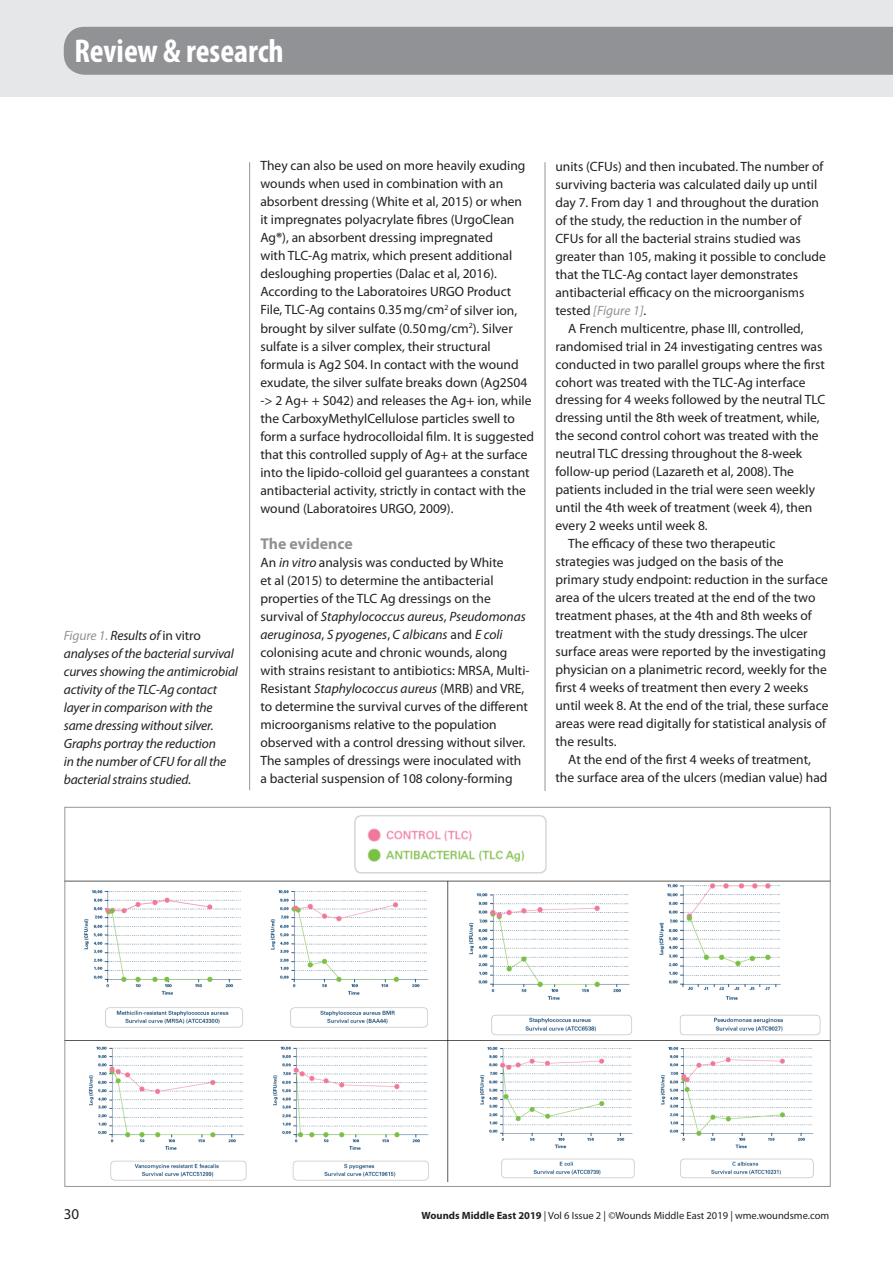
<style>
.page{position:relative;width:893px;height:1263px;background:#fff}
.page>*{position:absolute;margin:0;border:0;box-sizing:border-box;transform-origin:0 0}
.t1{font:700 condensed 33.15px "Myriad Pro";color:#fff}
.t2{font:700 15.75px "Myriad Pro";color:#919295}
.t3{font:15px "Myriad Pro";color:#231f20}
.t4{font:13.5px/18px "Myriad Pro";color:#231f20}
.t5{font:italic 13.5px/18px "Myriad Pro";letter-spacing:-.01em;color:#231f20}
.t6{font:italic 13.5px "Myriad Pro";color:#919295}
.t7{font:10.5px "Myriad Pro";color:#231f20}
.s1{color:#919295}
.s2{font-style:normal}
.s3{font-weight:700}
.s4{font-style:italic}
.s5{font-style:normal;color:#231f20}
</style>
<div class="page">
<hr style="left:545px;top:162px;width:1px;height:629px;background:#939598">
<hr style="left:249px;top:162px;width:1px;height:628px;background:#939598">
<div style="left:0;top:0;width:893px;height:97px;background:#e6e7e9"></div>
<div style="left:64px;top:27px;width:829px;height:48px;background:#919295"></div>
<div style="left:74px;top:37px;width:450px;height:31px;background:#919295"></div>
<img style="left:67px;top:815px;width:761px;height:366px">
<h1 class="t1" style="left:74px;top:30px;width:211px">Review &amp; research</h1>
<h1 class="t1" style="left:74px;top:35px;width:287px">Products and Technology</h1>
<p class="t5" style="left:64px;top:627px;width:176px"><span class="s1">Figure 1.</span> Results of <span class="s2">in vitro </span>analyses of the bacterial survival curves showing the antimicrobial activity of the TLC-Ag contact layer in comparison with the same dressing without silver.<br>Graphs portray the reduction<br>in the number of CFU for all the bacterial strains studied.</p>
<p class="t4" style="left:260px;top:157px;width:275px">They can also be used on more heavily exuding wounds when used in combination with an absorbent dressing (White et al, 2015) or when<br>it impregnates polyacrylate fibres (UrgoClean Ag<span class="s3">®</span>), an absorbent dressing impregnated<br>with TLC-Ag matrix, which present additional desloughing properties (Dalac et al, 2016).<br>According to the Laboratoires URGO Product File, TLC-Ag contains 0.35mg/cm<sup>2</sup> of silver ion, brought by silver sulfate (0.50mg/cm<sup>2</sup>). Silver sulfate is a silver complex, their structural formula is Ag2 S04. In contact with the wound exudate, the silver sulfate breaks down (Ag2S04 -&gt; 2 Ag+ + S042) and releases the Ag+ ion, while the CarboxyMethylCellulose particles swell to form a surface hydrocolloidal film. It is suggested that this controlled supply of Ag+ at the surface into the lipido-colloid gel guarantees a constant antibacterial activity, strictly in contact with the wound (Laboratoires URGO, 2009).</p>
<p class="t2" style="left:260px;top:533px;width:94px">The evidence</p>
<p class="t4" style="left:260px;top:553px;width:271px">An <span class="s4">in vitro</span> analysis was conducted by White<br>et al (2015) to determine the antibacterial properties of the TLC Ag dressings on the survival of <span class="s4">Staphylococcus aureus</span>, <span class="s4">Pseudomonas aeruginosa</span>, <span class="s4">S pyogenes</span>, <span class="s4">C albicans</span> and <span class="s4">E coli </span>colonising acute and chronic wounds, along with strains resistant to antibiotics: MRSA, Multi-Resistant <span class="s4">Staphylococcus aureus</span> (MRB) and VRE, to determine the survival curves of the different microorganisms relative to the population observed with a control dressing without silver.<br>The samples of dressings were inoculated with a bacterial suspension of 108 colony-forming</p>
<p class="t4" style="left:555px;top:157px;width:270px">units (CFUs) and then incubated. The number of</p>
<p class="t4" style="left:555px;top:175px;width:263px">surviving bacteria was calculated daily up until</p>
<p class="t4" style="left:555px;top:193px;width:265px">day 7. From day 1 and throughout the duration</p>
<p class="t4" style="left:555px;top:211px;width:247px">of the study, the reduction in the number of</p>
<p class="t4" style="left:555px;top:229px;width:247px">CFUs for all the bacterial strains studied was</p>
<p class="t4" style="left:555px;top:247px;width:272px">greater than 105, making it possible to conclude</p>
<p class="t4" style="left:555px;top:265px;width:244px">that the TLC-Ag contact layer demonstrates</p>
<p class="t4" style="left:555px;top:283px;width:251px">antibacterial efficacy on the microorganisms</p>
<p class="t6" style="left:555px;top:302px;width:92px"><span class="s5">tested</span> [Figure 1]<span class="s5">.</span></p>
<p class="t4" style="left:568px;top:319px;width:237px">A French multicentre, phase III, controlled,</p>
<p class="t4" style="left:555px;top:337px;width:268px">randomised trial in 24 investigating centres was</p>
<p class="t4" style="left:555px;top:355px;width:271px">conducted in two parallel groups where the first</p>
<p class="t4" style="left:555px;top:373px;width:252px">cohort was treated with the TLC-Ag interface</p>
<p class="t4" style="left:555px;top:391px;width:271px">dressing for 4 weeks followed by the neutral TLC</p>
<p class="t4" style="left:555px;top:409px;width:266px">dressing until the 8th week of treatment, while,</p>
<p class="t4" style="left:555px;top:427px;width:265px">the second control cohort was treated with the</p>
<p class="t4" style="left:555px;top:445px;width:248px">neutral TLC dressing throughout the 8-week</p>
<p class="t4" style="left:555px;top:463px;width:240px">follow-up period (Lazareth et al, 2008). The</p>
<p class="t4" style="left:555px;top:481px;width:261px">patients included in the trial were seen weekly</p>
<p class="t4" style="left:555px;top:499px;width:258px">until the 4th week of treatment (week 4), then</p>
<p class="t4" style="left:555px;top:517px;width:154px">every 2 weeks until week 8.</p>
<p class="t4" style="left:568px;top:535px;width:209px">The efficacy of these two therapeutic</p>
<p class="t4" style="left:555px;top:553px;width:230px">strategies was judged on the basis of the</p>
<p class="t4" style="left:555px;top:571px;width:274px">primary study endpoint: reduction in the surface</p>
<p class="t4" style="left:555px;top:589px;width:261px">area of the ulcers treated at the end of the two</p>
<p class="t4" style="left:555px;top:607px;width:258px">treatment phases, at the 4th and 8th weeks of</p>
<p class="t4" style="left:555px;top:625px;width:254px">treatment with the study dressings. The ulcer</p>
<p class="t4" style="left:555px;top:643px;width:272px">surface areas were reported by the investigating</p>
<p class="t4" style="left:555px;top:661px;width:273px">physician on a planimetric record, weekly for the</p>
<p class="t4" style="left:555px;top:679px;width:254px">first 4 weeks of treatment then every 2 weeks</p>
<p class="t4" style="left:555px;top:697px;width:275px">until week 8. At the end of the trial, these surface</p>
<p class="t4" style="left:555px;top:715px;width:272px">areas were read digitally for statistical analysis of</p>
<p class="t4" style="left:555px;top:733px;width:63px">the results.</p>
<p class="t4" style="left:568px;top:751px;width:244px">At the end of the first 4 weeks of treatment,</p>
<p class="t4" style="left:555px;top:769px;width:273px">the surface area of the ulcers (median value) had</p>
<p class="t3" style="left:64px;top:1204px;width:17px">30</p>
<p class="t7" style="left:422px;top:1208px;width:409px"><span class="s3">Wounds Middle East 2019</span> | Vol 6 Issue 2 | ©Wounds Middle East 2019 | wme.woundsme.com</p>
</div>
